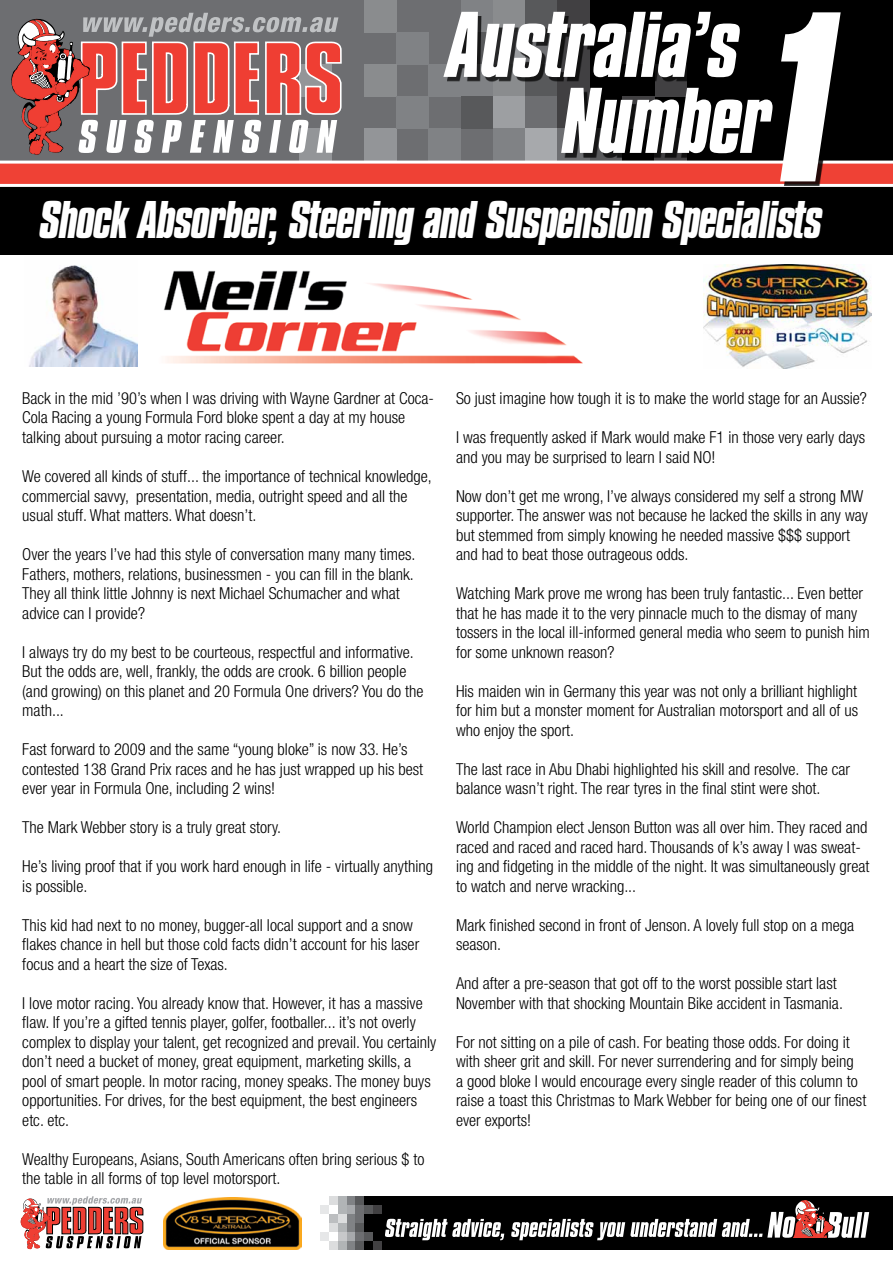
<style>
.page{position:relative;width:893px;height:1263px;background:#fff}
.page>*{position:absolute;margin:0;border:0;box-sizing:border-box;transform-origin:0 0}
.t1{font:italic 700 208.2px "Compacta BT";color:#fff}
.t2{font:italic 700 80.1px/76.1px "Compacta BT";letter-spacing:-.01em;color:#fff}
.t3{font:italic 700 45.6px "Compacta BT";letter-spacing:-.025em;color:#fff}
.t4{font:300 condensed 16.5px/19.5px "Helvetica Neue";color:#000}
</style>
<div class="page">
<div style="left:0;top:182px;width:893px;height:73px;background:#000"></div>
<div style="left:0;top:0;width:763px;height:161px;background:#6d6e71"></div>
<div style="left:553px;top:0;width:340px;height:163px;background:#000"></div>
<div style="left:429px;top:64px;width:32px;height:33px;background:#808285"></div>
<div style="left:364px;top:0;width:32px;height:32px;background:#8a8c8e"></div>
<div style="left:364px;top:64px;width:32px;height:33px;background:#8a8c8e"></div>
<div style="left:461px;top:0;width:32px;height:32px;background:#808285"></div>
<div style="left:493px;top:0;width:32px;height:32px;background:#8a8c8e"></div>
<div style="left:525px;top:0;width:33px;height:32px;background:#58595b"></div>
<div style="left:558px;top:0;width:32px;height:32px;background:#414042"></div>
<div style="left:396px;top:32px;width:33px;height:32px;background:#808285"></div>
<div style="left:429px;top:128px;width:32px;height:33px;background:#808285"></div>
<div style="left:364px;top:128px;width:32px;height:33px;background:#939598"></div>
<div style="left:493px;top:128px;width:32px;height:33px;background:#808285"></div>
<div style="left:525px;top:128px;width:33px;height:33px;background:#a7a9ac"></div>
<div style="left:558px;top:128px;width:32px;height:33px;background:#6d6e71"></div>
<div style="left:590px;top:128px;width:32px;height:33px;background:#58595b"></div>
<div style="left:396px;top:96px;width:33px;height:32px;background:#808285"></div>
<div style="left:300px;top:128px;width:32px;height:33px;background:#939598"></div>
<div style="left:654px;top:128px;width:33px;height:33px;background:#414042"></div>
<div style="left:448px;top:16px;width:329px;height:142px;background:#000;opacity:.75"></div>
<div style="left:0;top:164px;width:893px;height:20px;background:#ef4135"></div>
<hr style="left:0;top:161px;width:893px;height:3px;background:#fff">
<hr style="left:0;top:184px;width:893px;height:3px;background:#fff">
<div style="left:784px;top:17px;width:61px;height:169px;background:#000"></div>
<div style="left:346px;top:1196px;width:547px;height:54px;background:#000"></div>
<div style="left:320px;top:1205px;width:9px;height:9px;background:#e6e7e8"></div>
<div style="left:320px;top:1232px;width:9px;height:9px;background:#e6e7e8"></div>
<div style="left:329px;top:1214px;width:9px;height:9px;background:#bcbec0"></div>
<div style="left:329px;top:1223px;width:9px;height:9px;background:#dcddde"></div>
<div style="left:329px;top:1241px;width:9px;height:9px;background:#dcddde"></div>
<div style="left:338px;top:1205px;width:9px;height:9px;background:#b1b4b6"></div>
<div style="left:338px;top:1214px;width:9px;height:9px;background:#dcddde"></div>
<div style="left:338px;top:1223px;width:9px;height:9px;background:#b1b4b6"></div>
<div style="left:338px;top:1232px;width:9px;height:9px;background:#c7c8ca"></div>
<div style="left:338px;top:1241px;width:9px;height:9px;background:#b1b4b6"></div>
<div style="left:347px;top:1205px;width:8px;height:9px;background:#a7a9ac"></div>
<div style="left:347px;top:1214px;width:8px;height:9px;background:#808285"></div>
<div style="left:347px;top:1223px;width:8px;height:9px;background:#808285"></div>
<div style="left:347px;top:1232px;width:8px;height:9px;background:#a7a9ac"></div>
<div style="left:347px;top:1241px;width:8px;height:9px;background:#808285"></div>
<div style="left:355px;top:1205px;width:9px;height:9px;background:#6d6e71"></div>
<div style="left:355px;top:1214px;width:9px;height:9px;background:#6d6e71"></div>
<div style="left:355px;top:1223px;width:9px;height:9px;background:#58595b"></div>
<div style="left:355px;top:1232px;width:9px;height:9px;background:#6d6e71"></div>
<div style="left:355px;top:1241px;width:9px;height:9px;background:#58595b"></div>
<div style="left:364px;top:1205px;width:9px;height:9px;background:#58595b"></div>
<div style="left:364px;top:1232px;width:9px;height:9px;background:#58595b"></div>
<div style="left:373px;top:1205px;width:9px;height:9px;background:#414042"></div>
<div style="left:373px;top:1241px;width:9px;height:9px;background:#414042"></div>
<div style="left:329px;top:1196px;width:9px;height:9px;background:#dcddde"></div>
<div style="left:338px;top:1196px;width:9px;height:9px;background:#b1b4b6"></div>
<div style="left:347px;top:1196px;width:8px;height:9px;background:#808285"></div>
<div style="left:355px;top:1196px;width:9px;height:9px;background:#58595b"></div>
<svg style="left:385px;top:1219px;width:119px;height:21px"></svg>
<svg style="left:21px;top:1196px;width:122px;height:53px"></svg>
<svg style="left:511px;top:1200px;width:359px;height:40px"></svg>
<hr style="left:789px;top:1238px;width:40px;height:1px;background:#000">
<img style="left:163px;top:1197px;width:139px;height:52px">
<svg style="left:11px;top:13px;width:331px;height:142px"></svg>
<img style="left:163px;top:270px;width:420px;height:94px">
<img style="left:29px;top:265px;width:109px;height:101px">
<img style="left:703px;top:265px;width:168px;height:103px">
<h2 class="t2" style="left:563px;top:8px;width:211px;text-indent:-116px">Australia’s<br>Number</h2>
<h1 class="t1" style="left:774px;top:-28px;width:67px">1</h1>
<h3 class="t3" style="left:40px;top:192px;width:784px">Shock Absorber, Steering and Suspension Specialists</h3>
<p class="t4" style="left:22px;top:388px;width:413px">Back in the mid ’90’s when I was driving with Wayne Gardner at Coca-<br>Cola Racing a young Formula Ford bloke spent a day at my house talking about pursuing a motor racing career.</p>
<p class="t4" style="left:22px;top:466px;width:411px">We covered all kinds of stuff... the importance of technical knowledge, commercial savvy, presentation, media, outright speed and all the usual stuff. What matters. What doesn’t.</p>
<p class="t4" style="left:22px;top:544px;width:395px">Over the years I’ve had this style of conversation many many times.<br>Fathers, mothers, relations, businessmen - you can fill in the blank.<br>They all think little Johnny is next Michael Schumacher and what advice can I provide?</p>
<p class="t4" style="left:22px;top:642px;width:403px">I always try do my best to be courteous, respectful and informative.<br>But the odds are, well, frankly, the odds are crook. 6 billion people (and growing) on this planet and 20 Formula One drivers? You do the math...</p>
<p class="t4" style="left:22px;top:739px;width:402px">Fast forward to 2009 and the same “young bloke” is now 33. He’s contested 138 Grand Prix races and he has just wrapped up his best ever year in Formula One, including 2 wins!</p>
<p class="t4" style="left:22px;top:817px;width:260px">The Mark Webber story is a truly great story.</p>
<p class="t4" style="left:22px;top:856px;width:412px">He’s living proof that if you work hard enough in life - virtually anything is possible.</p>
<p class="t4" style="left:22px;top:915px;width:398px">This kid had next to no money, bugger-all local support and a snow flakes chance in hell but those cold facts didn’t account for his laser focus and a heart the size of Texas.</p>
<p class="t4" style="left:22px;top:993px;width:416px">I love motor racing. You already know that. However, it has a massive flaw. If you’re a gifted tennis player, golfer, footballer... it’s not overly complex to display your talent, get recognized and prevail. You certainly don’t need a bucket of money, great equipment, marketing skills, a pool of smart people. In motor racing, money speaks. The money buys opportunities. For drives, for the best equipment, the best engineers etc. etc.</p>
<p class="t4" style="left:22px;top:1149px;width:404px">Wealthy Europeans, Asians, South Americans often bring serious $ to the table in all forms of top level motorsport.</p>
<p class="t4" style="left:456px;top:388px;width:412px">So just imagine how tough it is to make the world stage for an Aussie?</p>
<p class="t4" style="left:456px;top:427px;width:411px">I was frequently asked if Mark would make F1 in those very early days and you may be surprised to learn I said NO!</p>
<p class="t4" style="left:456px;top:486px;width:413px">Now don’t get me wrong, I’ve always considered my self a strong MW supporter. The answer was not because he lacked the skills in any way but stemmed from simply knowing he needed massive $$$ support and had to beat those outrageous odds.</p>
<p class="t4" style="left:456px;top:583px;width:415px">Watching Mark prove me wrong has been truly fantastic... Even better that he has made it to the very pinnacle much to the dismay of many tossers in the local ill-informed general media who seem to punish him for some unknown reason?</p>
<p class="t4" style="left:456px;top:681px;width:404px;text-align:justify">His maiden win in Germany this year was not only a brilliant highlight for him but a monster moment for Australian motorsport and all of us who enjoy the sport.</p>
<p class="t4" style="left:456px;top:759px;width:396px">The last race in Abu Dhabi highlighted his skill and resolve. The car balance wasn’t right. The rear tyres in the final stint were shot.</p>
<p class="t4" style="left:456px;top:817px;width:415px">World Champion elect Jenson Button was all over him. They raced and raced and raced and raced hard. Thousands of k’s away I was sweat&shy;ing and fidgeting in the middle of the night. It was simultaneously great to watch and nerve wracking...</p>
<p class="t4" style="left:456px;top:915px;width:400px">Mark finished second in front of Jenson. A lovely full stop on a mega season.</p>
<p class="t4" style="left:456px;top:973px;width:388px">And after a pre-season that got off to the worst possible start last<br>November with that shocking Mountain Bike accident in Tasmania.</p>
<p class="t4" style="left:456px;top:1032px;width:412px">For not sitting on a pile of cash. For beating those odds. For doing it with sheer grit and skill. For never surrendering and for simply being<br>a good bloke I would encourage every single reader of this column to raise a toast this Christmas to Mark Webber for being one of our finest ever exports!</p>
</div>
